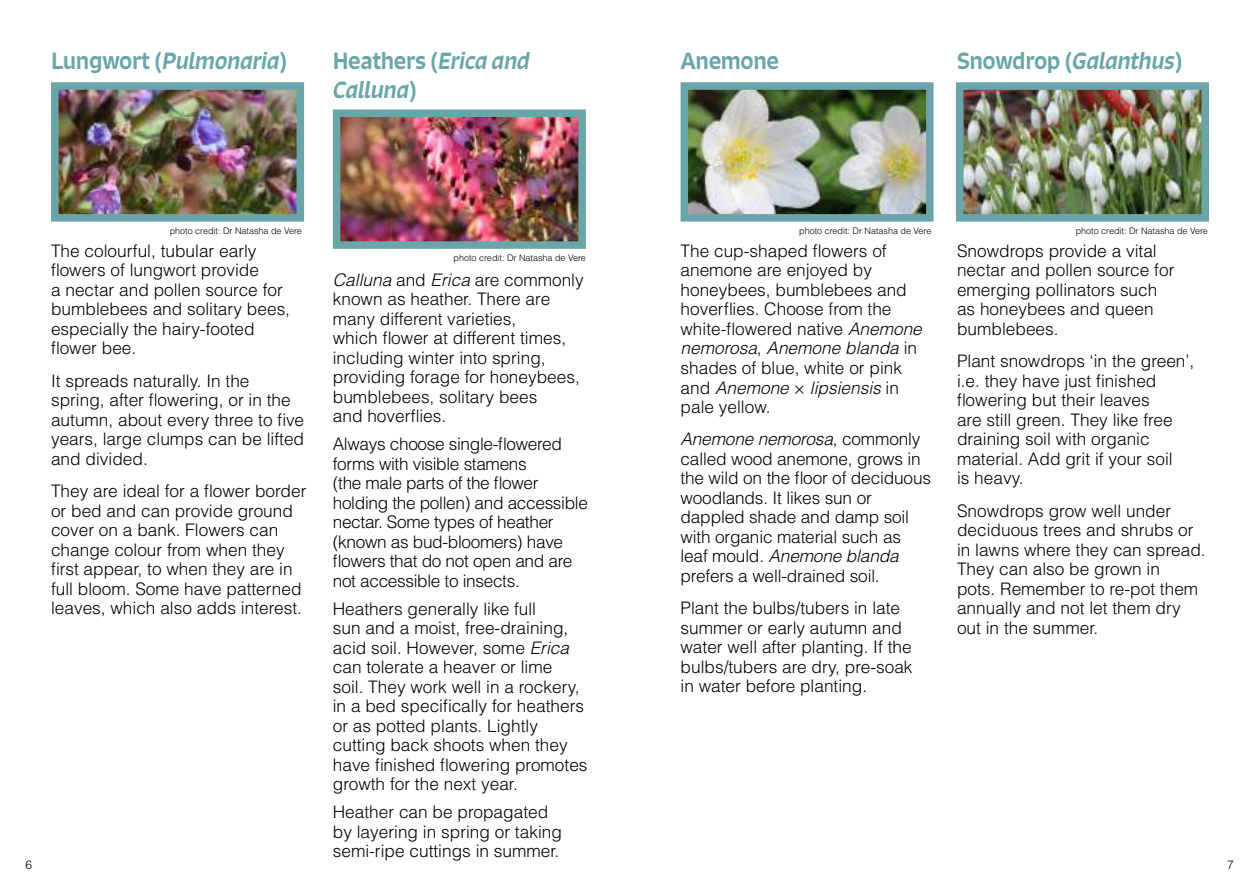
<style>
.page{position:relative;width:1259px;height:893px;background:#fff}
.page>*{position:absolute;margin:0;border:0;box-sizing:border-box;transform-origin:0 0}
.t1{font:500 22.5px "Signo";letter-spacing:-.02em;color:#6aa6a9}
.t2{font:italic 500 22.5px/28.8px "Signo";letter-spacing:-.02em;color:#6aa6a9}
.t3{font:300 17.25px/19.5px "Helvetica LT Std";color:#000}
.t4{font:300 17.25px/19.5px "Helvetica LT Std";letter-spacing:-.02em;color:#000}
.t5{font:300 12px "Helvetica LT Std";color:#000}
.t6{font:300 9px "Helvetica LT Std";color:#000}
.s1{font-style:italic}
.s2{font-style:normal}
</style>
<div class="page">
<img style="left:60px;top:91px;width:235px;height:122px">
<div style="left:51px;top:82px;width:253px;height:140px;border:8px solid #6aa6a9"></div>
<img style="left:342px;top:118px;width:235px;height:122px">
<div style="left:333px;top:109px;width:253px;height:140px;border:8px solid #6aa6a9"></div>
<img style="left:689px;top:91px;width:235px;height:122px">
<div style="left:680px;top:82px;width:253px;height:140px;border:8px solid #6aa6a9"></div>
<img style="left:965px;top:91px;width:235px;height:122px">
<div style="left:956px;top:82px;width:253px;height:140px;border:8px solid #6aa6a9"></div>
<h1 class="t1" style="left:51px;top:46px;width:238px">Lungwort (<span class="s1">Pulmonaria</span>)</h1>
<h1 class="t2" style="left:333px;top:46px;width:199px"><span class="s2">Heathers (</span>Erica and<br>Calluna<span class="s2">)</span></h1>
<p class="t6" style="left:170px;top:225px;width:134px">photo credit: Dr Natasha de Vere</p>
<h1 class="t1" style="left:680px;top:46px;width:100px">Anemone</h1>
<h1 class="t1" style="left:957px;top:46px;width:227px">Snowdrop (<span class="s1">Galanthus</span>)</h1>
<p class="t6" style="left:799px;top:225px;width:134px">photo credit: Dr Natasha de Vere</p>
<p class="t6" style="left:1075px;top:225px;width:134px">photo credit: Dr Natasha de Vere</p>
<p class="t3" style="left:957px;top:241px;width:219px">Snowdrops provide a vital nectar and pollen source for emerging pollinators such as honeybees and queen bumblebees.</p>
<p class="t3" style="left:957px;top:351px;width:239px">Plant snowdrops ‘in the green’, i.e. they have just finished flowering but their leaves<br>are still green. They like free draining soil with organic material. Add grit if your soil<br>is heavy.</p>
<p class="t3" style="left:957px;top:500px;width:250px">Snowdrops grow well under deciduous trees and shrubs or in lawns where they can spread.<br>They can also be grown in<br>pots. Remember to re-pot them annually and not let them dry out in the summer.</p>
<p class="t3" style="left:51px;top:241px;width:240px">The colourful, tubular early flowers of lungwort provide<br>a nectar and pollen source for bumblebees and solitary bees, especially the hairy-footed flower bee.</p>
<p class="t3" style="left:51px;top:371px;width:255px">It spreads naturally. In the spring, after flowering, or in the autumn, about every three to five years, large clumps can be lifted and divided.</p>
<p class="t3" style="left:51px;top:481px;width:257px">They are ideal for a flower border or bed and can provide ground cover on a bank. Flowers can change colour from when they first appear, to when they are in full bloom. Some have patterned leaves, which also adds interest.</p>
<p class="t3" style="left:680px;top:241px;width:243px">The cup-shaped flowers of anemone are enjoyed by honeybees, bumblebees and hoverflies. Choose from the white-flowered native <span class="s1">Anemone nemorosa</span>, <span class="s1">Anemone blanda</span> in shades of blue, white or pink and <span class="s1">Anemone</span> × <span class="s1">lipsiensis</span> in pale yellow.</p>
<p class="t3" style="left:680px;top:429px;width:252px"><span class="s1">Anemone nemorosa</span>, commonly called wood anemone, grows in the wild on the floor of deciduous woodlands. It likes sun or dappled shade and damp soil with organic material such as leaf mould. <span class="s1">Anemone blanda </span>prefers a well-drained soil.</p>
<p class="t3" style="left:680px;top:598px;width:233px">Plant the bulbs/tubers in late summer or early autumn and water well after planting. If the bulbs/tubers are dry, pre-soak in water before planting.</p>
<p class="t6" style="left:453px;top:252px;width:134px">photo credit: Dr Natasha de Vere</p>
<p class="t3" style="left:333px;top:270px;width:252px"><span class="s1">Calluna</span> and <span class="s1">Erica</span> are commonly known as heather. There are many different varieties,<br>which flower at different times, including winter into spring, providing forage for honeybees, bumblebees, solitary bees<br>and hoverflies.</p>
<p class="t4" style="left:333px;top:434px;width:257px">Always choose single-flowered forms with visible stamens<br>(the male parts of the flower holding the pollen) and accessible nectar. Some types of heather (known as bud-bloomers) have flowers that do not open and are not accessible to insects.</p>
<p class="t3" style="left:333px;top:599px;width:256px">Heathers generally like full<br>sun and a moist, free-draining, acid soil. However, some <span class="s1">Erica </span>can tolerate a heaver or lime<br>soil. They work well in a rockery, in a bed specifically for heathers or as potted plants. Lightly cutting back shoots when they have finished flowering promotes growth for the next year.</p>
<p class="t3" style="left:333px;top:802px;width:231px">Heather can be propagated by layering in spring or taking semi-ripe cuttings in summer.</p>
<p class="t5" style="left:26px;top:858px;width:8px">6</p>
<p class="t5" style="left:1227px;top:858px;width:8px">7</p>
</div>
